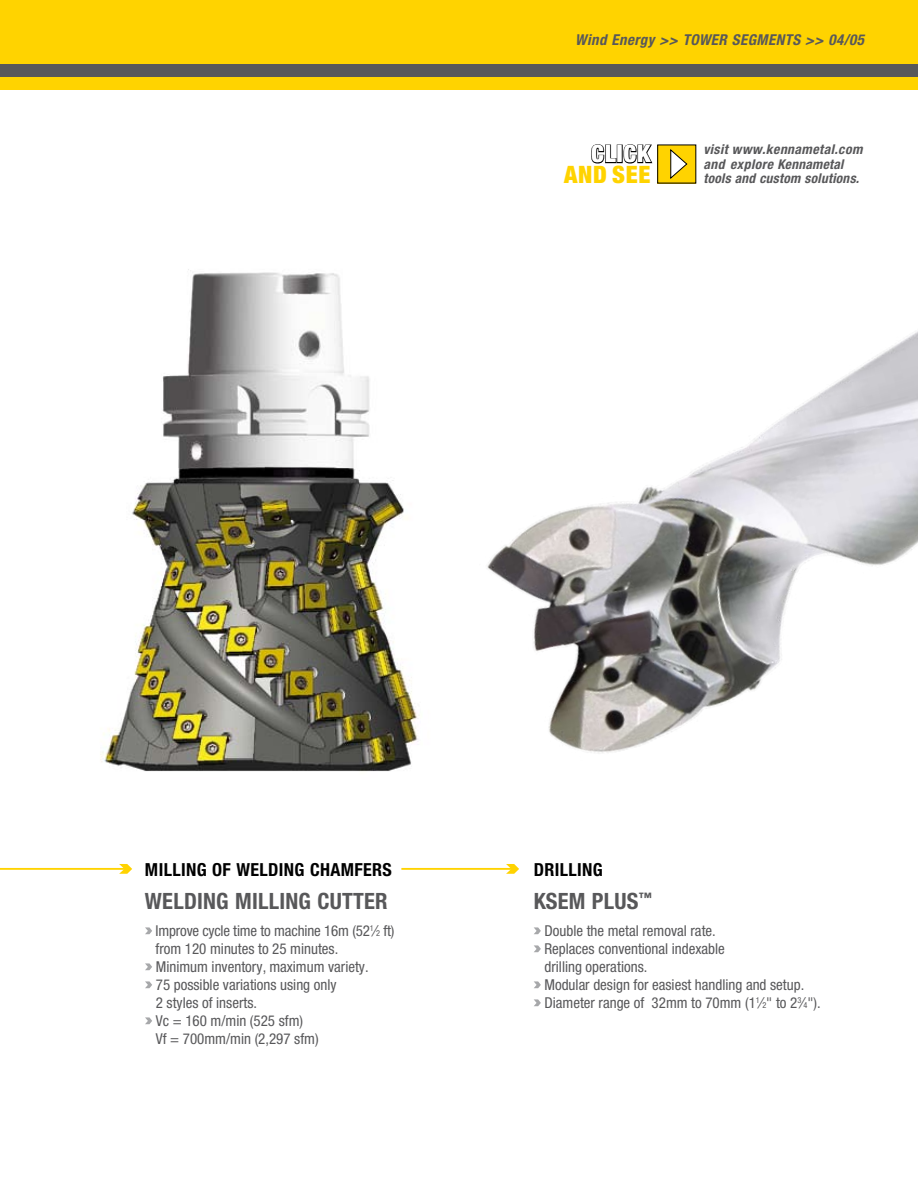
<style>
.page{position:relative;width:918px;height:1188px;background:#fff}
.page>*{position:absolute;margin:0;border:0;box-sizing:border-box;transform-origin:0 0}
.t1{font:900 condensed 24px "Helvetica Neue LT Pro";letter-spacing:.03em;color:#ffd300}
.t2{font:900 condensed 24px "Helvetica Neue LT Pro";letter-spacing:.03em;color:#fff}
.t3{font:700 condensed 22.5px "Helvetica Neue LT Pro";letter-spacing:.01em;color:#58585a}
.t4{font:700 condensed 18px "Helvetica Neue LT Pro";letter-spacing:.02em;color:#000}
.t5{font:condensed 15px/18px "Helvetica Neue LT Pro";color:#58585a}
.t6{font:italic 700 condensed 15px "Helvetica Neue LT Pro";letter-spacing:.03em;color:#58585a}
.t7{font:italic 700 condensed 13.5px/14.5px "Helvetica Neue LT Pro";letter-spacing:.02em;color:#58585a}
.s1{font-size:8.25px}
</style>
<div class="page">
<img style="left:487px;top:331px;width:431px;height:422px">
<svg style="left:534px;top:927px;width:7px;height:7px"></svg>
<svg style="left:534px;top:945px;width:7px;height:7px"></svg>
<svg style="left:534px;top:981px;width:7px;height:7px"></svg>
<svg style="left:534px;top:999px;width:7px;height:7px"></svg>
<img style="left:100px;top:269px;width:320px;height:503px">
<svg style="left:145px;top:927px;width:7px;height:7px"></svg>
<svg style="left:145px;top:963px;width:7px;height:7px"></svg>
<svg style="left:145px;top:981px;width:7px;height:7px"></svg>
<svg style="left:145px;top:1017px;width:7px;height:7px"></svg>
<svg style="left:119px;top:864px;width:13px;height:10px"></svg>
<svg style="left:506px;top:864px;width:13px;height:10px"></svg>
<hr style="left:0;top:868px;width:128px;height:2px;background:#ffd300">
<hr style="left:401px;top:868px;width:113px;height:2px;background:#ffd300">
<svg style="left:591px;top:144px;width:26px;height:20px"></svg>
<div style="left:617px;top:145px;width:6px;height:18px;border:2px solid #000"></div>
<svg style="left:623px;top:144px;width:30px;height:20px"></svg>
<div style="left:658px;top:145px;width:38px;height:38px;background:#ffd300"></div>
<svg style="left:670px;top:149px;width:18px;height:30px"></svg>
<div style="left:0;top:0;width:918px;height:89px;background:#ffd300"></div>
<div style="left:0;top:64px;width:918px;height:13px;background:#58585a"></div>
<p class="t6" style="left:575px;top:31px;width:290px">Wind Energy &gt;&gt; TOWER SEGMENTS &gt;&gt; 04/05</p>
<h1 class="t2" style="left:591px;top:140px;width:61px">CLICK</h1>
<h1 class="t1" style="left:564px;top:161px;width:88px">AND SEE</h1>
<p class="t7" style="left:703px;top:142px;width:161px">visit www.kennametal.com and explore Kennametal tools and custom solutions.</p>
<p class="t4" style="left:145px;top:859px;width:247px">MILLING OF WELDING CHAMFERS</p>
<h2 class="t3" style="left:145px;top:888px;width:244px">WELDING MILLING CUTTER</h2>
<p class="t5" style="left:156px;top:921px;width:241px">Improve cycle time to machine 16m (52<sup>1</sup>⁄<span class="s1">2</span> ft) from 120 minutes to 25 minutes.<br>Minimum inventory, maximum variety.<br>75 possible variations using only<br>2 styles of inserts.<br>Vc = 160 m/min (525 sfm)<br>Vf = 700mm/min (2,297 sfm)</p>
<p class="t4" style="left:534px;top:859px;width:10px">DRILLIN</p>
<p class="t4" style="left:593px;top:859px;width:12px">G</p>
<h2 class="t3" style="left:534px;top:888px;width:120px">KSEM PLUS<sup>™</sup></h2>
<p class="t5" style="left:544px;top:921px;width:278px">Double the metal removal rate.<br>Replaces conventional indexable<br>drilling operations.<br>Modular design for easiest handling and setup.<br>Diameter range of 32mm to 70mm (1<sup>1</sup>⁄<span class="s1">2</span>" to 2<sup>3</sup>⁄<span class="s1">4</span>").</p>
</div>
